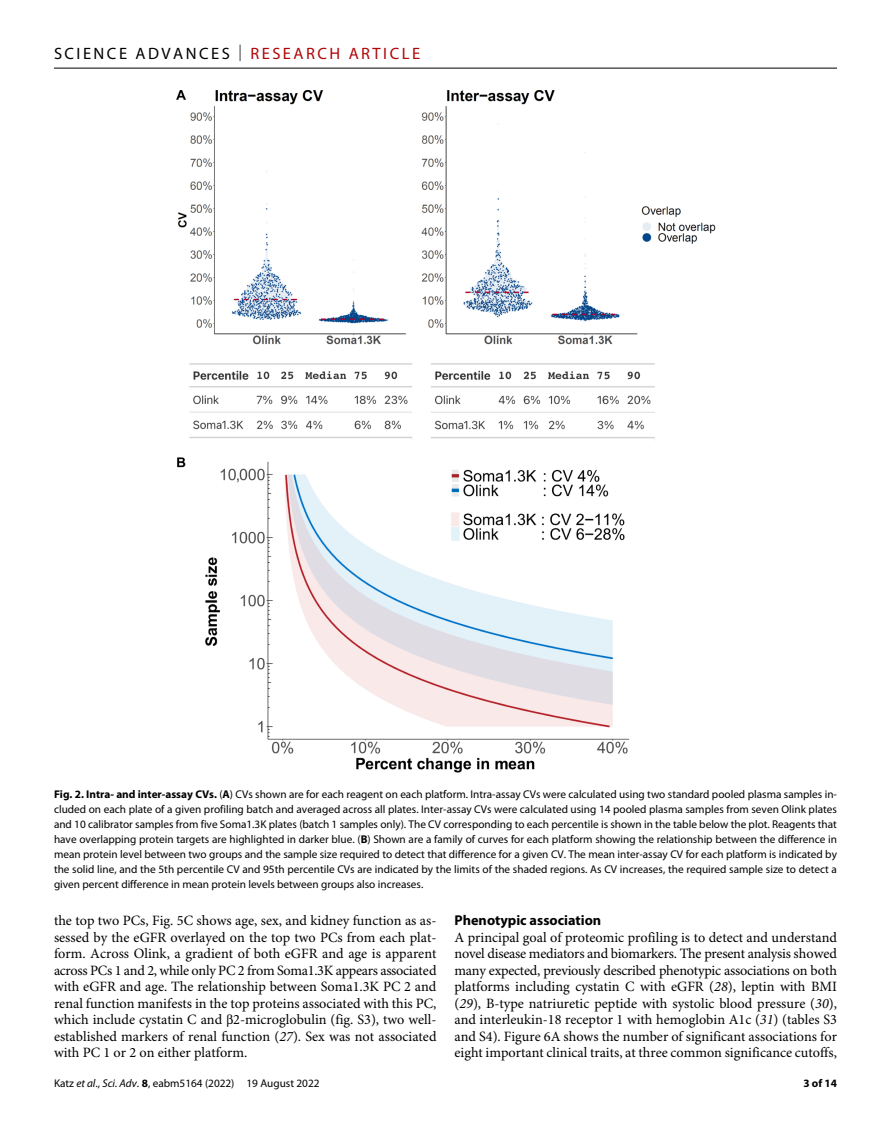
<style>
.page{position:relative;width:891px;height:1134px;background:#fff}
.page>*{position:absolute;margin:0;border:0;box-sizing:border-box;transform-origin:0 0}
.t1{font:16.5px "Myriad Pro";letter-spacing:.15em;color:#000}
.t2{font:14.25px/16.5px "Minion Pro";color:#000;text-align:justify}
.t3{font:700 14.25px "Myriad Pro";color:#000}
.t4{font:11.25px/15px "Myriad Pro";color:#000;text-align:justify}
.t5{font:700 11.25px "Myriad Pro";color:#000}
.s1{font-weight:300}
.s2{color:#b10508}
.s3{font-weight:700}
.s4{font-style:italic}
</style>
<div class="page">
<hr style="left:54px;top:68px;width:783px;height:1px;background:#000">
<img style="left:176px;top:90px;width:540px;height:682px">
<h1 class="t1" style="left:54px;top:40px;width:368px">SCIENCE ADVANCES <span class="s1">|</span> <span class="s2">RESEARCH ARTICLE</span></h1>
<p class="t4" style="left:54px;top:787px;width:785px"><span class="s3">Fig. 2. Intra- and inter-assay CVs.</span> (<span class="s3">A</span>) CVs shown are for each reagent on each platform. Intra-assay CVs were calculated using two standard pooled plasma samples in&shy;cluded on each plate of a given profiling batch and averaged across all plates. Inter-assay CVs were calculated using 14 pooled plasma samples from seven Olink plates and 10 calibrator samples from five Soma1.3K plates (batch 1 samples only). The CV corresponding to each percentile is shown in the table below the plot. Reagents that have overlapping protein targets are highlighted in darker blue. (<span class="s3">B</span>) Shown are a family of curves for each platform showing the relationship between the difference in mean protein level between two groups and the sample size required to detect that difference for a given CV. The mean inter-assay CV for each platform is indicated by the solid line, and the 5th percentile CV and 95th percentile CVs are indicated by the limits of the shaded regions. As CV increases, the required sample size to detect a given percent difference in mean protein levels between groups also increases.</p>
<p class="t2" style="left:54px;top:914px;width:384px">the top two PCs, Fig. 5C shows age, sex, and kidney function as as&shy;sessed by the eGFR overlayed on the top two PCs from each plat&shy;form. Across Olink, a gradient of both eGFR and age is apparent across PCs 1 and 2, while only PC 2 from Soma1.3K appears associated with eGFR and age. The relationship between Soma1.3K PC 2 and renal function manifests in the top proteins associated with this PC, which include cystatin C and 2-microglobulin (fig. S3), two well&shy;established markers of renal function (<span class="s4">27</span>). Sex was not associated with PC 1 or 2 on either platform.</p>
<p class="t3" style="left:454px;top:909px;width:148px">Phenotypic association</p>
<p class="t2" style="left:454px;top:930px;width:384px">A principal goal of proteomic profiling is to detect and understand novel disease mediators and biomarkers. The present analysis showed many expected, previously described phenotypic associations on both platforms including cystatin C with eGFR (<span class="s4">28</span>), leptin with BMI (<span class="s4">29</span>), B-type natriuretic peptide with systolic blood pressure (<span class="s4">30</span>), and interleukin-18 receptor 1 with hemoglobin A1c (<span class="s4">31</span>) (tables S3 and S4). Figure 6A shows the number of significant associations for eight important clinical traits, at three common significance cutoffs,</p>
<p class="t4" style="left:54px;top:1076px;width:267px">Katz <span class="s4">et al</span>., <span class="s4">Sci. Adv.</span> <span class="s3">8</span>, eabm5164 (2022) 19 August 2022</p>
<p class="t5" style="left:803px;top:1074px;width:35px">3 of 14</p>
</div>
